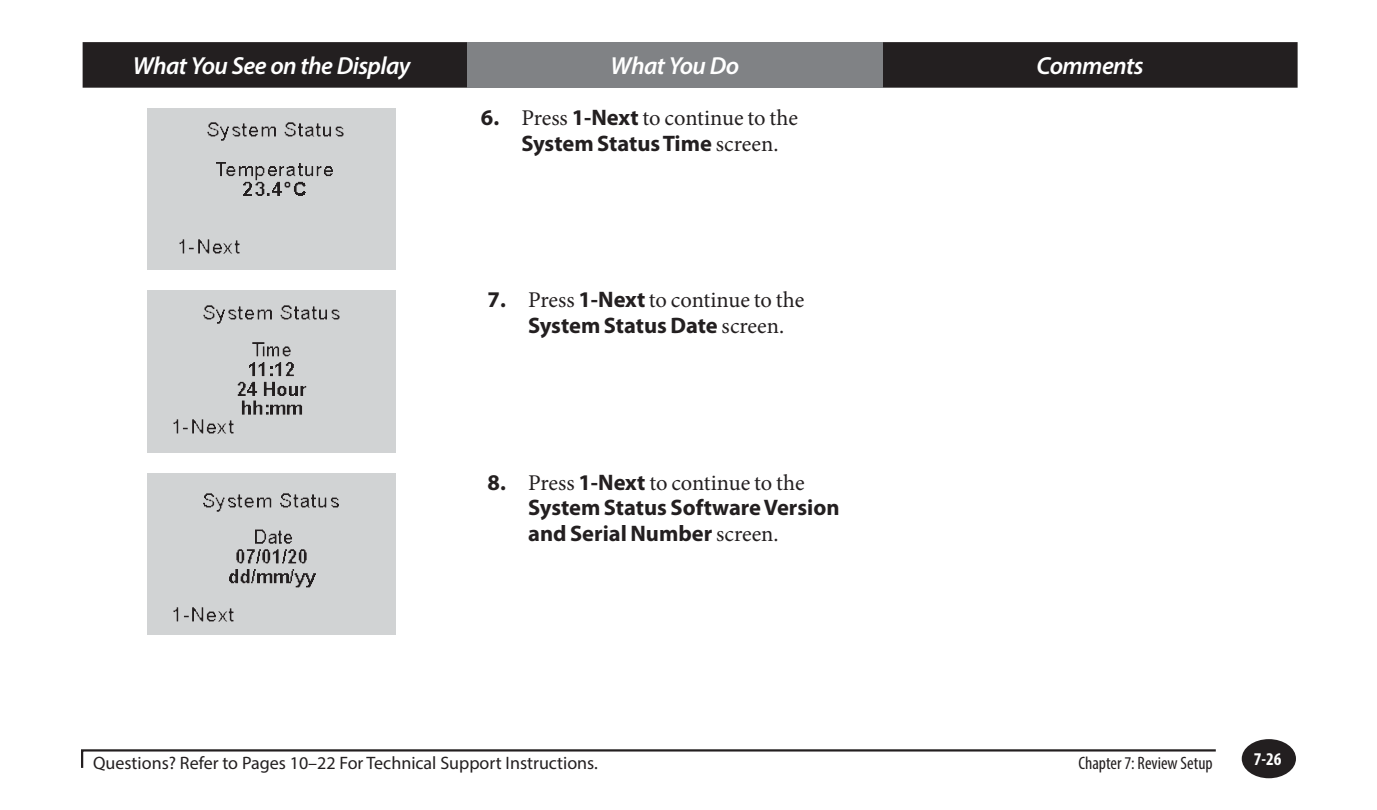
<style>
.page{position:relative;width:1377px;height:810px;background:#fff}
.page>*{position:absolute;margin:0;border:0;box-sizing:border-box;transform-origin:0 0}
.t1{font:italic 600 24.75px "Myriad Pro";letter-spacing:-.025em;color:#fff}
.t2{font:700 22.5px/25.9px "Myriad Pro";color:#231f20}
.t3{font:22.5px "Minion Pro";letter-spacing:-.005em;color:#231f20}
.t4{font:18px "Myriad Pro";color:#231f20}
.t5{font:condensed 18px "Myriad Pro";color:#231f20}
.t6{font:700 condensed 18px "Myriad Pro";color:#fff}
.s1{font-family:"Myriad Pro";font-weight:700}
.s2{font-family:"Minion Pro";font-weight:400}
</style>
<div class="page">
<div style="left:1242px;top:739px;width:54px;height:39px;background:#231f20;border-radius:50%"></div>
<svg style="left:81px;top:749px;width:1135px;height:19px"></svg>
<div style="left:83px;top:42px;width:1215px;height:46px;background:#231f20"></div>
<div style="left:467px;top:42px;width:415px;height:46px;background:#808285"></div>
<div style="left:147px;top:108px;width:249px;height:162px;background:#d1d3d4"></div>
<img style="left:179px;top:122px;width:165px;height:132px">
<div style="left:147px;top:290px;width:249px;height:162px;background:#d1d3d4"></div>
<img style="left:203px;top:305px;width:137px;height:19px">
<img style="left:173px;top:342px;width:134px;height:92px">
<div style="left:147px;top:473px;width:249px;height:162px;background:#d1d3d4"></div>
<img style="left:203px;top:493px;width:136px;height:88px">
<img style="left:173px;top:526px;width:140px;height:96px">
<p class="t1" style="left:133px;top:50px;width:279px">What You See on the Display</p>
<p class="t1" style="left:611px;top:50px;width:130px">What You Do</p>
<p class="t1" style="left:1036px;top:50px;width:109px">Comments</p>
<p class="t3" style="left:481px;top:103px;width:319px"><span class="s1">6.</span> Press <span class="s1">1-Next</span> to continue to the</p>
<p class="t2" style="left:521px;top:130px;width:259px">System Status Time <span class="s2">screen.</span></p>
<p class="t3" style="left:488px;top:285px;width:318px"><span class="s1">7.</span> Press <span class="s1">1-Next</span> to continue to the</p>
<p class="t2" style="left:528px;top:313px;width:258px">System Status Date <span class="s2">screen.</span></p>
<p class="t3" style="left:488px;top:467px;width:319px"><span class="s1">8.</span> Press <span class="s1">1-Next</span> to continue to the</p>
<p class="t2" style="left:528px;top:495px;width:313px">System Status Software Version and Serial Number <span class="s2">screen.</span></p>
<p class="t4" style="left:93px;top:752px;width:506px">Questions? Refer to Pages 10–22 For Technical Support Instructions.</p>
<p class="t5" style="left:1078px;top:752px;width:136px">Chapter 7: Review Setup</p>
<p class="t6" style="left:1254px;top:750px;width:29px">7-26</p>
</div>
